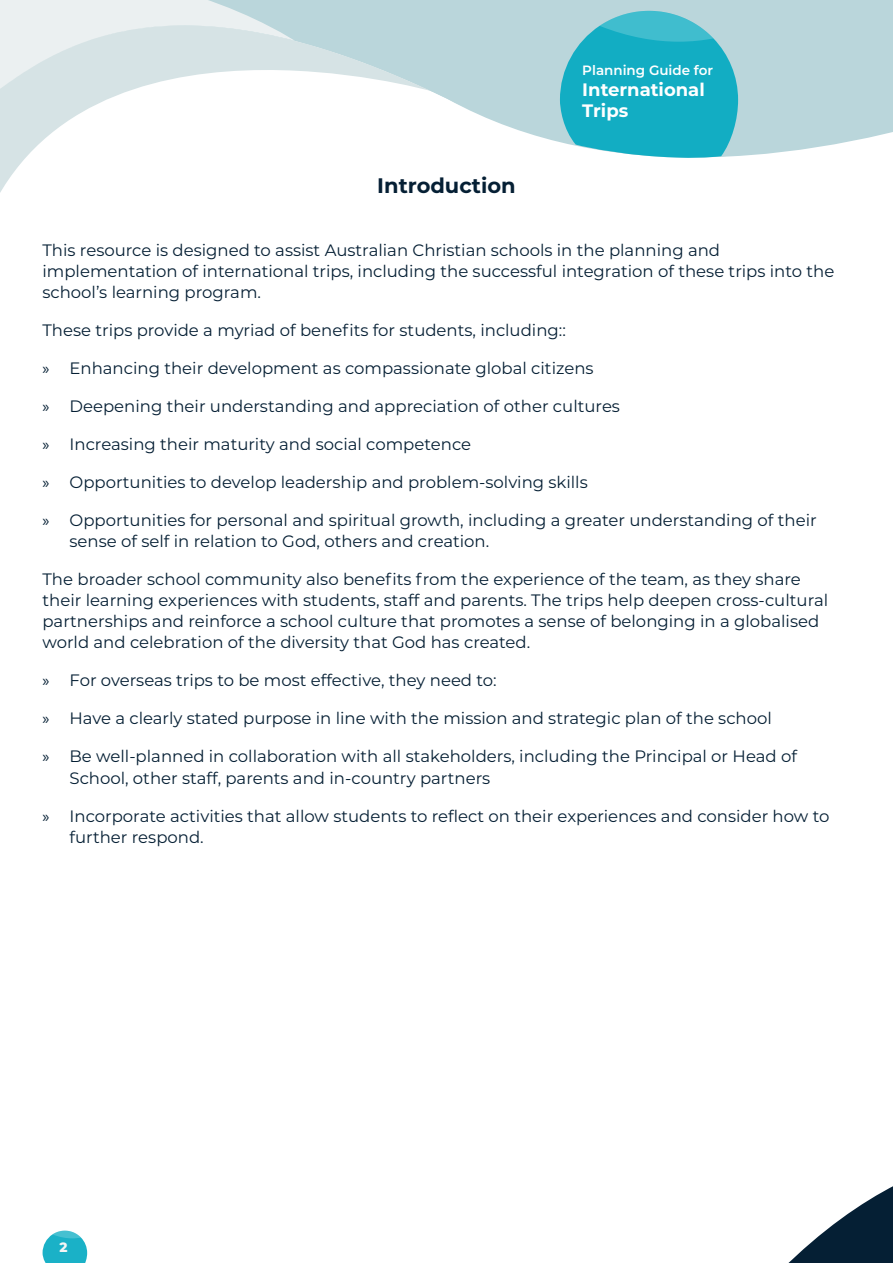
<style>
.page{position:relative;width:893px;height:1263px;background:#fff}
.page>*{position:absolute;margin:0;border:0;box-sizing:border-box;transform-origin:0 0}
.t1{font:700 21px "Montserrat";color:#051f34}
.t2{font:700 18px/21px "Montserrat";color:#fff}
.t3{font:16.5px/21px "Montserrat";color:#051f34}
.t4{font:600 13.5px "Montserrat";color:#fff}
.t5{font:800 13.5px "Montserrat";color:#f4f5f5}
.s1{font-family:"Myriad Pro"}
</style>
<div class="page">
<svg style="left:431px;top:0;width:462px;height:156px;background:#c3dbdf"></svg>
<svg style="left:560px;top:11px;width:178px;height:147px;background:#36b6c9"></svg>
<svg style="left:0;top:0;width:431px;height:193px"></svg>
<svg style="left:0;top:0;width:295px;height:99px;background:#e1eaec"></svg>
<svg style="left:788px;top:1186px;width:105px;height:77px"></svg>
<svg style="left:43px;top:1230px;width:44px;height:33px"></svg>
<p class="t1" style="left:377px;top:170px;width:140px">Introduction</p>
<p class="t4" style="left:582px;top:61px;width:132px">Planning Guide for</p>
<p class="t2" style="left:582px;top:78px;width:124px">International<br>Trips</p>
<p class="t3" style="left:43px;top:239px;width:793px">This resource is designed to assist Australian Christian schools in the planning and implementation of international trips, including the successful integration of these trips into the school’s learning program.</p>
<p class="t3" style="left:43px;top:319px;width:525px">These trips provide a myriad of benefits for students, including::</p>
<p class="t3" style="left:43px;top:357px;width:553px"><span class="s1">»</span> Enhancing their development as compassionate global citizens</p>
<p class="t3" style="left:43px;top:395px;width:579px"><span class="s1">»</span> Deepening their understanding and appreciation of other cultures</p>
<p class="t3" style="left:43px;top:433px;width:430px"><span class="s1">»</span> Increasing their maturity and social competence</p>
<p class="t3" style="left:43px;top:471px;width:547px"><span class="s1">»</span> Opportunities to develop leadership and problem-solving skills</p>
<p class="t3" style="left:70px;top:509px;width:749px;text-indent:-27px"><span class="s1">»</span> Opportunities for personal and spiritual growth, including a greater understanding of their sense of self in relation to God, others and creation.</p>
<p class="t3" style="left:43px;top:568px;width:787px">The broader school community also benefits from the experience of the team, as they share their learning experiences with students, staff and parents. The trips help deepen cross-cultural partnerships and reinforce a school culture that promotes a sense of belonging in a globalised world and celebration of the diversity that God has created.</p>
<p class="t3" style="left:43px;top:669px;width:456px"><span class="s1">»</span> For overseas trips to be most effective, they need to:</p>
<p class="t3" style="left:43px;top:707px;width:731px"><span class="s1">»</span> Have a clearly stated purpose in line with the mission and strategic plan of the school</p>
<p class="t3" style="left:70px;top:745px;width:729px;text-indent:-27px"><span class="s1">»</span> Be well-planned in collaboration with all stakeholders, including the Principal or Head of<br>School, other staff, parents and in-country partners</p>
<p class="t3" style="left:70px;top:804px;width:761px;text-indent:-27px"><span class="s1">»</span> Incorporate activities that allow students to reflect on their experiences and consider how to further respond.</p>
<p class="t5" style="left:59px;top:1237px;width:10px">2</p>
</div>
